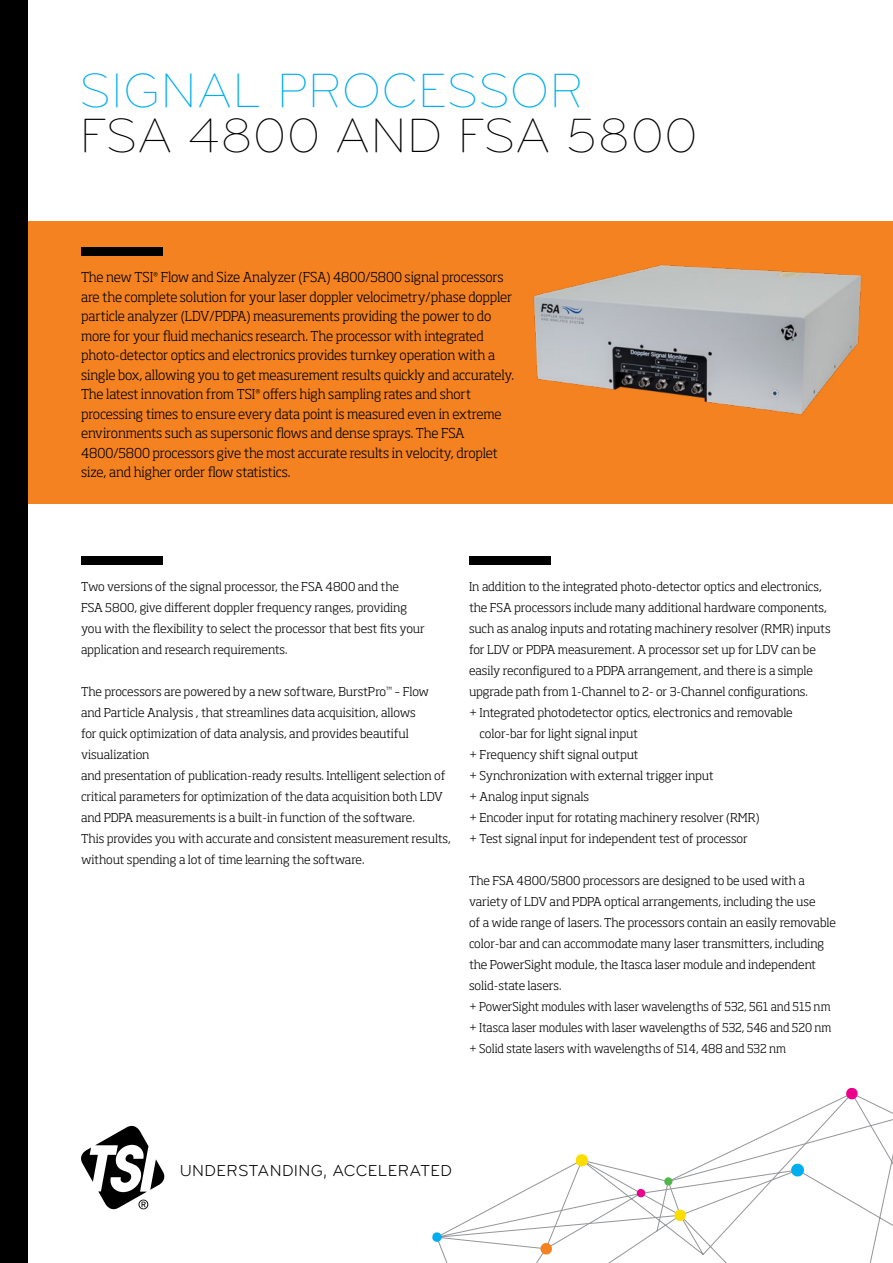
<style>
.page{position:relative;width:893px;height:1263px;background:#fff}
.page>*{position:absolute;margin:0;border:0;box-sizing:border-box;transform-origin:0 0}
.t1{font:300 49.95px "Bryant Pro";color:#000}
.t2{font:300 49.95px "Bryant Pro";color:#00aeef}
.t3{font:16.5px "Bryant Pro";letter-spacing:.025em;color:#010101}
.t4{font:300 13.5px/19.5px "Soho Std";letter-spacing:-.01em;color:#000}
.t5{font:300 12px/21px "Soho Std";letter-spacing:-.005em;color:#000}
</style>
<div class="page">
<div style="left:0;top:221px;width:893px;height:283px;background:#f58220"></div>
<div style="left:81px;top:247px;width:81px;height:9px;background:#000"></div>
<div style="left:81px;top:557px;width:81px;height:8px;background:#000"></div>
<div style="left:470px;top:557px;width:80px;height:8px;background:#000"></div>
<div style="left:0;top:0;width:27px;height:1263px;background:#000"></div>
<svg style="left:81px;top:1126px;width:84px;height:83px"></svg>
<svg style="left:438px;top:1096px;width:455px;height:167px"></svg>
<svg style="left:664px;top:1177px;width:9px;height:9px"></svg>
<svg style="left:432px;top:1232px;width:10px;height:10px"></svg>
<svg style="left:540px;top:1242px;width:13px;height:13px"></svg>
<svg style="left:790px;top:1163px;width:15px;height:14px"></svg>
<svg style="left:575px;top:1153px;width:14px;height:14px"></svg>
<svg style="left:845px;top:1088px;width:13px;height:12px"></svg>
<svg style="left:674px;top:1209px;width:13px;height:13px"></svg>
<svg style="left:636px;top:1188px;width:10px;height:10px"></svg>
<img style="left:533px;top:265px;width:329px;height:150px">
<h1 class="t2" style="left:80px;top:61px;width:506px">SIGNAL PROCESSOR</h1>
<h1 class="t1" style="left:80px;top:107px;width:620px">FSA 4800 AND FSA 5800</h1>
<p class="t4" style="left:81px;top:267px;width:434px">The new TSI<sup>®</sup> Flow and Size Analyzer (FSA) 4800/5800 signal processors are the complete solution for your laser doppler velocimetry/phase doppler particle analyzer (LDV/PDPA) measurements providing the power to do more for your fluid mechanics research. The processor with integrated photo-detector optics and electronics provides turnkey operation with a single box, allowing you to get measurement results quickly and accurately.<br>The latest innovation from TSI<sup>®</sup> offers high sampling rates and short processing times to ensure every data point is measured even in extreme environments such as supersonic flows and dense sprays. The FSA 4800/5800 processors give the most accurate results in velocity, droplet size, and higher order flow statistics.</p>
<p class="t5" style="left:81px;top:575px;width:345px">Two versions of the signal processor, the FSA 4800 and the<br>FSA 5800, give different doppler frequency ranges, providing you with the flexibility to select the processor that best fits your application and research requirements.</p>
<p class="t5" style="left:81px;top:680px;width:371px">The processors are powered by a new software, BurstPro<sup>™</sup> – Flow and Particle Analysis , that streamlines data acquisition, allows<br>for quick optimization of data analysis, and provides beautiful visualization<br>and presentation of publication-ready results. Intelligent selection of critical parameters for optimization of the data acquisition both LDV and PDPA measurements is a built-in function of the software.<br>This provides you with accurate and consistent measurement results, without spending a lot of time learning the software.</p>
<p class="t5" style="left:469px;top:575px;width:354px">In addition to the integrated photo-detector optics and electronics,</p>
<p class="t5" style="left:469px;top:596px;width:359px">the FSA processors include many additional hardware components,</p>
<p class="t5" style="left:469px;top:617px;width:363px">such as analog inputs and rotating machinery resolver (RMR) inputs</p>
<p class="t5" style="left:469px;top:638px;width:348px">for LDV or PDPA measurement. A processor set up for LDV can be</p>
<p class="t5" style="left:469px;top:659px;width:345px">easily reconfigured to a PDPA arrangement, and there is a simple</p>
<p class="t5" style="left:469px;top:680px;width:340px">upgrade path from 1-Channel to 2- or 3-Channel configurations.</p>
<p class="t5" style="left:469px;top:701px;width:325px">+ Integrated photodetector optics, electronics and removable</p>
<p class="t5" style="left:480px;top:722px;width:160px">color-bar for light signal input</p>
<p class="t5" style="left:469px;top:743px;width:171px">+ Frequency shift signal output</p>
<p class="t5" style="left:469px;top:764px;width:246px">+ Synchronization with external trigger input</p>
<p class="t5" style="left:469px;top:785px;width:122px">+ Analog input signals</p>
<p class="t5" style="left:469px;top:806px;width:292px">+ Encoder input for rotating machinery resolver (RMR)</p>
<p class="t5" style="left:469px;top:827px;width:280px">+ Test signal input for independent test of processor</p>
<p class="t5" style="left:469px;top:869px;width:368px">The FSA 4800/5800 processors are designed to be used with a variety of LDV and PDPA optical arrangements, including the use<br>of a wide range of lasers. The processors contain an easily removable color-bar and can accommodate many laser transmitters, including the PowerSight module, the Itasca laser module and independent solid-state lasers.<br>+ PowerSight modules with laser wavelengths of 532, 561 and 515 nm + Itasca laser modules with laser wavelengths of 532, 546 and 520 nm + Solid state lasers with wavelengths of 514, 488 and 532 nm</p>
<h2 class="t3" style="left:180px;top:1160px;width:274px">UNDERSTANDING, ACCELERATED</h2>
</div>
